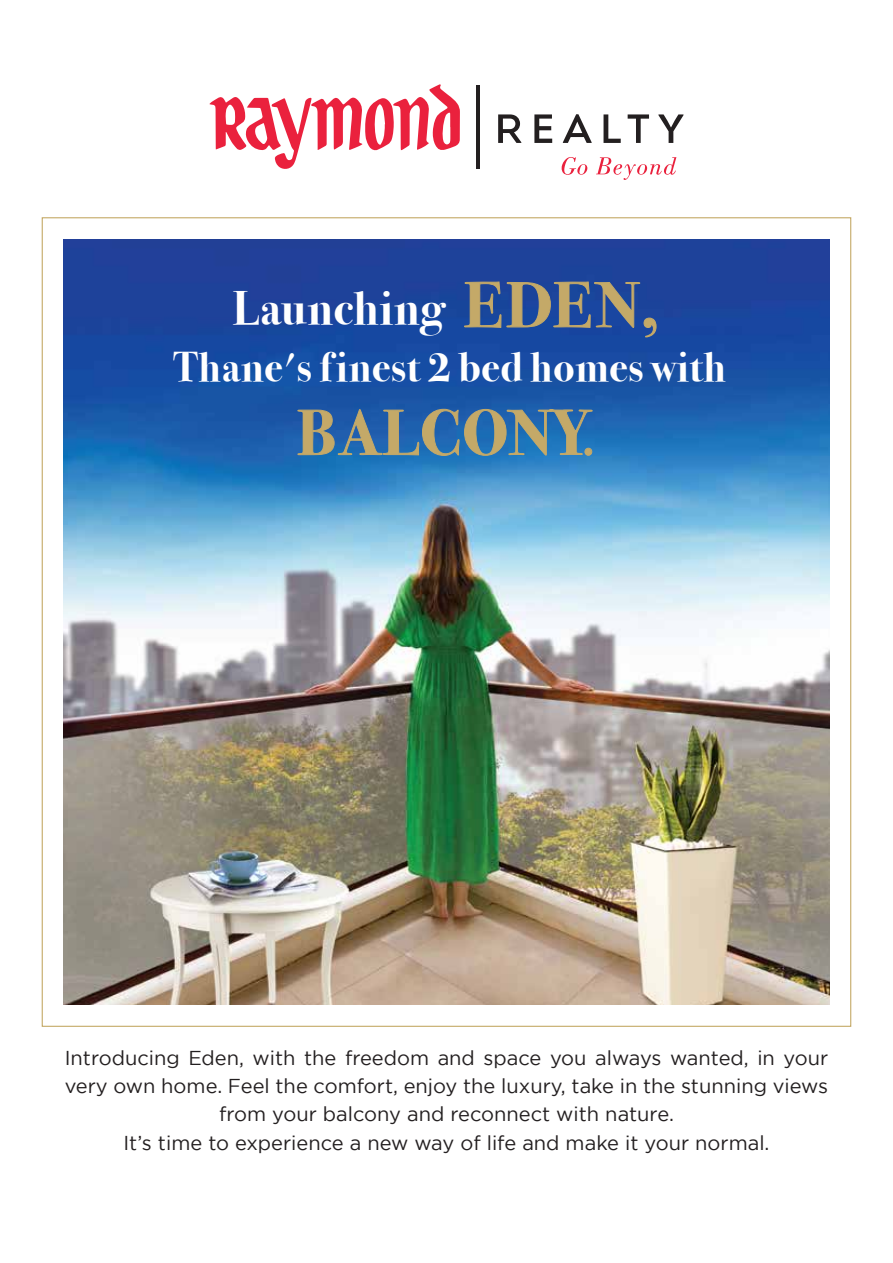
<style>
.page{position:relative;width:893px;height:1263px;background:#fff}
.page>*{position:absolute;margin:0;border:0;box-sizing:border-box;transform-origin:0 0}
.t1{font:700 64.35px "Bodoni Svty Two ITCTT";letter-spacing:.02em;color:#c4a968}
.t2{font:700 46.95px "Bodoni Svty Two ITCTT";letter-spacing:.02em;color:#fff}
.t3{font:700 41.55px "Bodoni Svty Two ITCTT";letter-spacing:.02em;color:#fff}
.t4{font:20.1px/28.3px "Gotham";color:#231f20;text-align:center}
.s1{font-size:64.35px;color:#c4a968}
.s2{font-size:47.1px}
</style>
<div class="page">
<img style="left:64px;top:239px;width:765px;height:766px">
<hr style="left:477px;top:85px;width:3px;height:83px;background:#231f20">
<svg style="left:209px;top:84px;width:251px;height:85px"></svg>
<svg style="left:498px;top:114px;width:23px;height:29px"></svg>
<svg style="left:534px;top:114px;width:18px;height:29px"></svg>
<svg style="left:563px;top:114px;width:29px;height:29px"></svg>
<svg style="left:603px;top:114px;width:18px;height:29px"></svg>
<svg style="left:628px;top:114px;width:21px;height:29px"></svg>
<svg style="left:658px;top:114px;width:25px;height:29px"></svg>
<svg style="left:562px;top:157px;width:114px;height:23px"></svg>
<svg style="left:464px;top:281px;width:193px;height:64px;background:#294f98"></svg>
<svg style="left:297px;top:408px;width:296px;height:67px;background:#2d72b0"></svg>
<h2 class="t2" style="left:233px;top:269px;width:429px">Launching <span class="s1">EDEN,</span></h2>
<h3 class="t3" style="left:173px;top:332px;width:554px">Thane's finest 2 bed homes with</h3>
<h1 class="t1" style="left:297px;top:380px;width:299px">BALCONY<span class="s2">.</span></h1>
<p class="t4" style="left:65px;top:1043px;width:765px">Introducing Eden, with the freedom and space you always wanted, in your very own home. Feel the comfort, enjoy the luxury, take in the stunning views from your balcony and reconnect with nature.<br>It’s time to experience a new way of life and make it your normal.</p>
</div>
